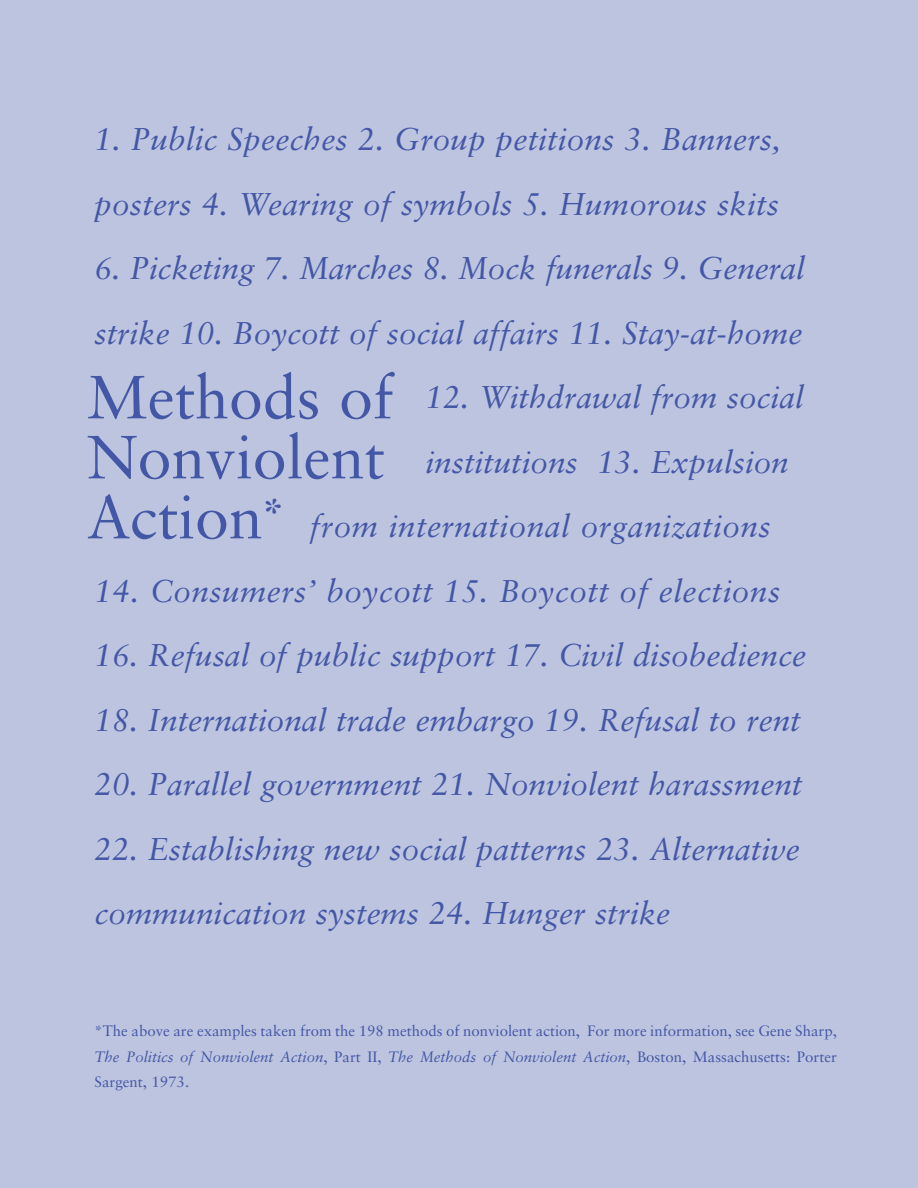
<style>
.page{position:relative;width:918px;height:1188px;background:#bdc4e0}
.page>*{position:absolute;margin:0;border:0;box-sizing:border-box;transform-origin:0 0}
.t1{font:60.9px/60px "Sabon";color:#4457a6}
.t2{font:italic 31.5px/64.5px "Sabon";color:#4457a6}
.t3{font:15px/25.5px "Sabon";color:#4457a6;text-align:justify}
.s1{font-size:45px}
.s2{font-style:italic}
</style>
<div class="page">
<p class="t2" style="left:95px;top:110px;width:688px">1. Public Speeches 2. Group petitions 3. Banners, posters 4. Wearing of symbols 5. Humorous skits</p>
<p class="t2" style="left:95px;top:239px;width:712px">6. Picketing 7. Marches 8. Mock funerals 9. General strike 10. Boycott of social affairs 11. Stay-at-home</p>
<p class="t2" style="left:426px;top:368px;width:380px">12. Withdrawal from social</p>
<p class="t2" style="left:426px;top:432px;width:365px">institutions 13. Expulsion</p>
<p class="t2" style="left:310px;top:497px;width:462px">from international organizations</p>
<p class="t2" style="left:95px;top:561px;width:687px">14. Consumers’ boycott 15. Boycott of elections</p>
<p class="t2" style="left:95px;top:626px;width:713px">16. Refusal of public support 17. Civil disobedience</p>
<p class="t2" style="left:95px;top:690px;width:708px">18. International trade embargo 19. Refusal to rent</p>
<p class="t2" style="left:95px;top:755px;width:709px">20. Parallel government 21. Nonviolent harassment</p>
<p class="t2" style="left:95px;top:819px;width:707px">22. Establishing new social patterns 23. Alternative communication systems 24. Hunger strike</p>
<h1 class="t1" style="left:87px;top:372px;width:308px">Methods of<br>Nonviolent<br>Action<span class="s1">*</span></h1>
<p class="t3" style="left:95px;top:1019px;width:744px">*The above are examples taken from the 198 methods of nonviolent action, For more information, see Gene Sharp, <span class="s2">The Politics of Nonviolent Action</span>, Part II, <span class="s2">The Methods of Nonviolent Action</span>, Boston, Massachusetts: Porter Sargent, 1973.</p>
</div>
